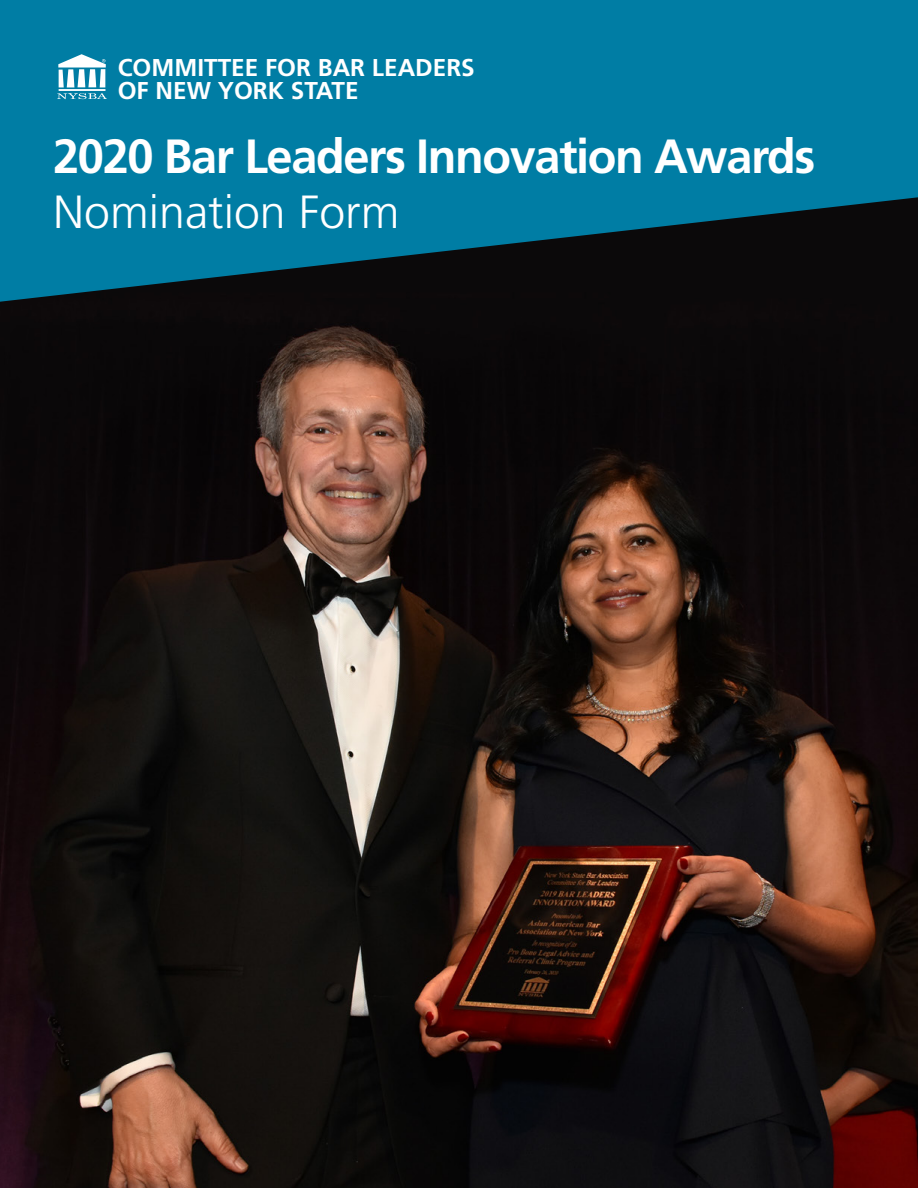
<style>
.page{position:relative;width:918px;height:1188px;background:#fff}
.page>*{position:absolute;margin:0;border:0;box-sizing:border-box;transform-origin:0 0}
.t1{font:700 48px "Frutiger";letter-spacing:-.03em;color:#fff}
.t2{font:300 46.5px "Frutiger";color:#fff}
.t3{font:700 24.3px/23.4px "Frutiger";color:#fff}
</style>
<div class="page">
<img style="left:0;top:302px;width:918px;height:886px">
<svg style="left:0;top:0;width:918px;height:302px;background:#016989"></svg>
<svg style="left:57px;top:93px;width:50px;height:6px"></svg>
<hr style="left:59px;top:89px;width:46px;height:2px;background:#fff">
<svg style="left:58px;top:54px;width:48px;height:33px"></svg>
<p class="t3" style="left:118px;top:56px;width:359px">COMMITTEE FOR BAR LEADERS<br>OF NEW YORK STATE</p>
<h1 class="t1" style="left:53px;top:128px;width:764px">2020 Bar Leaders Innovation Awards</h1>
<h2 class="t2" style="left:53px;top:186px;width:348px">Nomination Form</h2>
</div>
